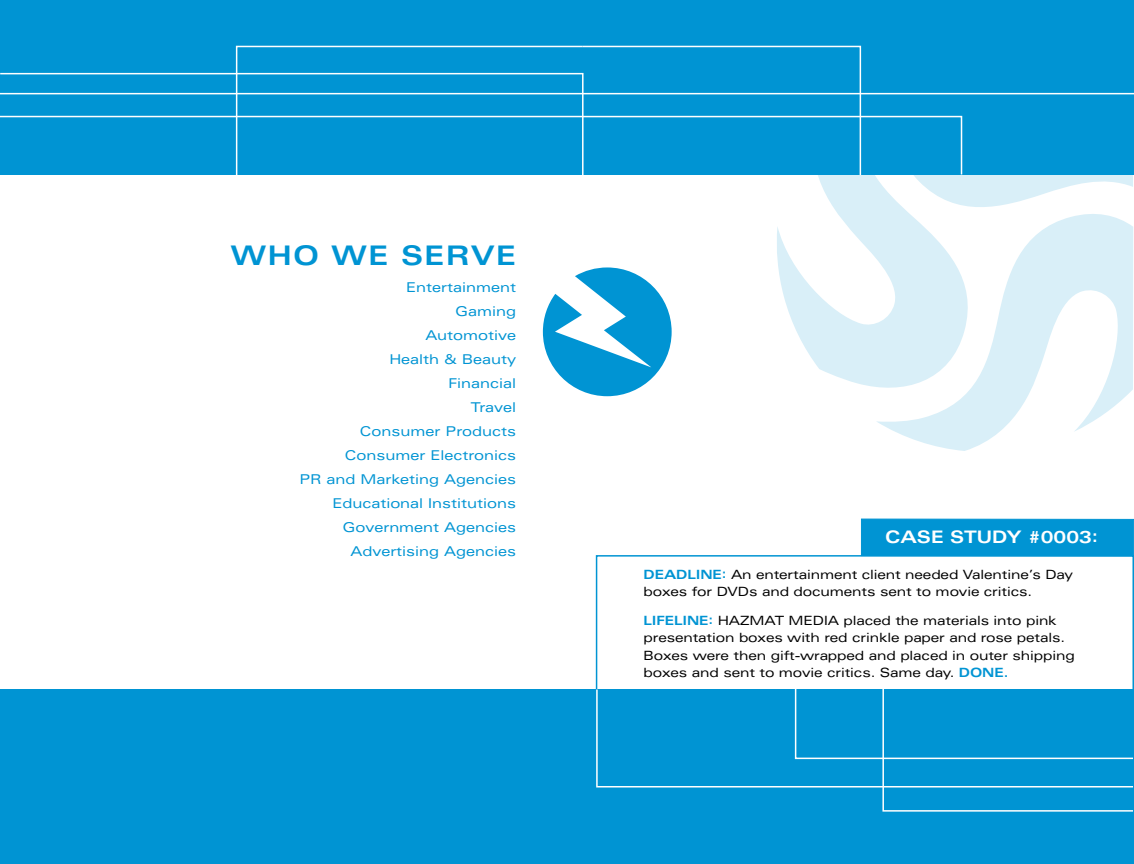
<style>
.page{position:relative;width:1134px;height:864px;background:#fff}
.page>*{position:absolute;margin:0;border:0;box-sizing:border-box;transform-origin:0 0}
.t1{font:700 expanded 27px "Univers";letter-spacing:.05em;color:#0094d3}
.t2{font:700 expanded 17.25px "Univers";color:#fff}
.t3{font:expanded 13.5px/24px "Univers";color:#0094d3;text-align:right}
.t4{font:expanded 12.75px/17.2px "Univers";letter-spacing:-.01em;color:#000}
.s1{font-weight:700;color:#0094d3}
</style>
<div class="page">
<svg style="left:978px;top:174px;width:155px;height:33px;fill:#d9eff8"></svg>
<svg style="left:777px;top:174px;width:201px;height:213px"></svg>
<div style="left:596px;top:555px;width:538px;height:163px;border:2px solid #0094d3"></div>
<div style="left:0;top:0;width:1134px;height:174px;background:#0094d3"></div>
<div style="left:0;top:690px;width:1134px;height:174px;background:#0094d3"></div>
<svg style="left:543px;top:267px;width:129px;height:129px"></svg>
<svg style="left:882px;top:664px;width:252px;height:148px"></svg>
<svg style="left:235px;top:45px;width:346px;height:27px"></svg>
<svg style="left:581px;top:45px;width:382px;height:131px"></svg>
<div style="left:861px;top:519px;width:273px;height:37px;background:#0094d3"></div>
<div style="left:861px;top:519px;width:273px;height:37px;border:1px solid #0094d3"></div>
<svg style="left:595px;top:688px;width:539px;height:100px"></svg>
<svg style="left:0;top:72px;width:584px;height:104px"></svg>
<svg style="left:876px;top:210px;width:257px;height:241px;fill:#d9eff8"></svg>
<hr style="left:583px;top:93px;width:551px;height:1px;background:#fff">
<h1 class="t1" style="left:230px;top:240px;width:194px">WHO WE SER</h1>
<h1 class="t1" style="left:471px;top:240px;width:43px">VE</h1>
<p class="t3" style="left:300px;top:275px;width:218px">Entertainment<br>Gaming<br>Automotive<br>Health &amp; Beauty<br>Financial<br>Travel<br>Consumer Products<br>Consumer Electronics<br>PR and Marketing Agencies<br>Educational Institutions<br>Government Agencies<br>Advertising Agencies</p>
<h2 class="t2" style="left:885px;top:527px;width:215px">CASE STUDY #0003:</h2>
<p class="t4" style="left:644px;top:565px;width:431px"><span class="s1">DEADLINE:</span> An entertainment client needed Valentine’s Day boxes for DVDs and documents sent to movie critics.</p>
<p class="t4" style="left:644px;top:612px;width:433px"><span class="s1">LIFELINE:</span> HAZMAT MEDIA placed the materials into pink presentation boxes with red crinkle paper and rose petals.<br>Boxes were then gift-wrapped and placed in outer shipping boxes and sent to movie critics. Same day. <span class="s1">DONE.</span></p>
</div>
